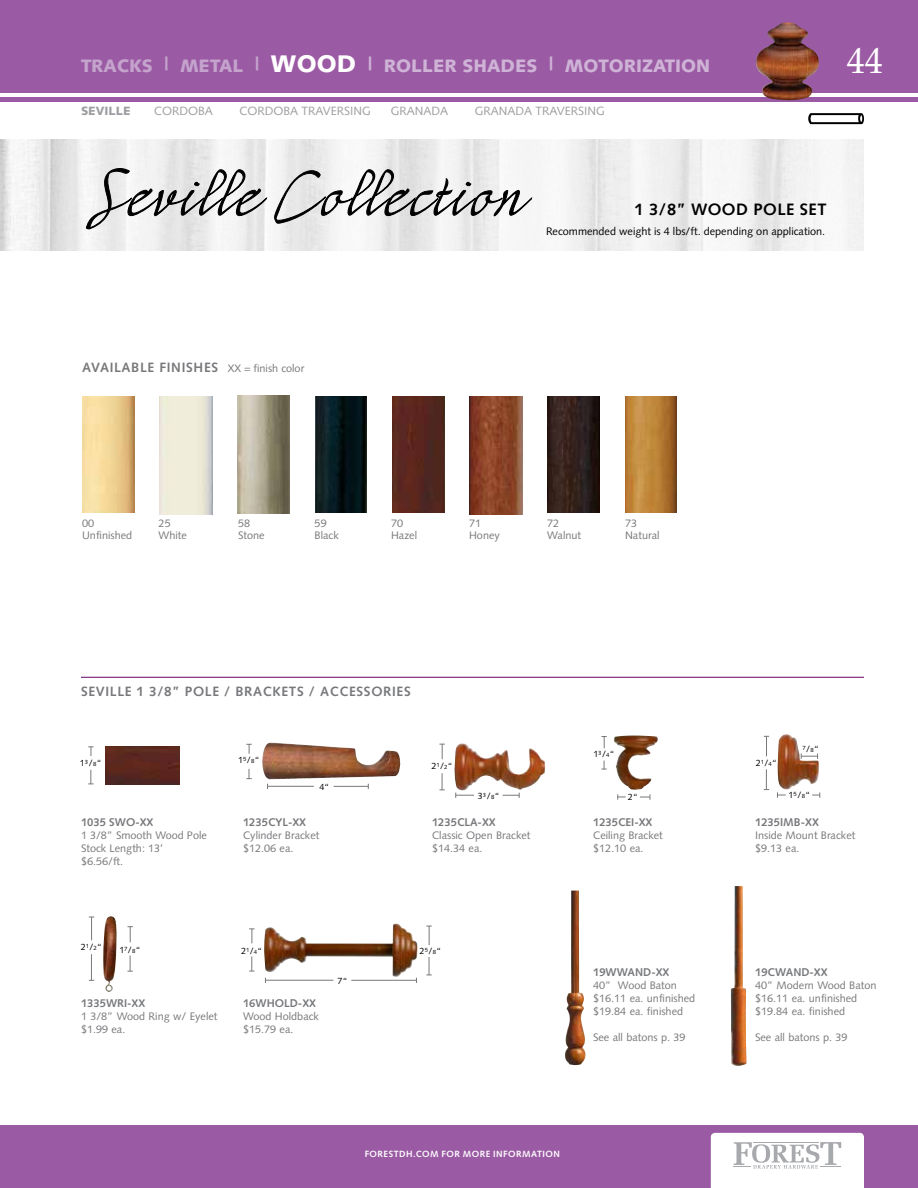
<style>
.page{position:relative;width:918px;height:1188px;background:#fff}
.page>*{position:absolute;margin:0;border:0;box-sizing:border-box;transform-origin:0 0}
.t1{font:54px "Mayence Premium";letter-spacing:.025em;color:#000}
.t2{font:36px "Palatino";color:#fff}
.t3{font:900 18px "Syntax";color:#ceb3d6}
.t4{font:700 16.5px "Syntax";letter-spacing:.03em;color:#000}
.t5{font:700 13.5px "Syntax";letter-spacing:.05em;color:#77787b}
.t6{font:12px "Syntax";color:#9c9ea1}
.t7{font:900 12px "Syntax";color:#9c9ea1}
.t8{font:700 11.25px "Syntax";color:#77787b}
.t9{font:10.8px/13px "Syntax";color:#77787b}
.t10{font:10.8px "Syntax";color:#000}
.t11{font:9px "Syntax";color:#000}
.t12{font:700 9px "Syntax";letter-spacing:.055em;color:#fff}
.t13{font:6px "Syntax";color:#000}
.s1{color:#c4a3cd}
.s2{font-size:24px;color:#fff}
.s3{font-weight:400;font-size:10.8px}
.s4{font-size:6px}
.s5{font-size:9px}
</style>
<div class="page">
<div style="left:0;top:0;width:918px;height:93px;background:#9b5ba4"></div>
<hr style="left:0;top:97px;width:918px;height:4px;background:#9b5ba4">
<div style="left:0;top:1125px;width:918px;height:63px;background:#9b5ba4"></div>
<svg style="left:711px;top:1133px;width:153px;height:55px;background:#f3f3f4"></svg>
<img style="left:756px;top:22px;width:63px;height:79px">
<img style="left:0;top:139px;width:864px;height:112px">
<img style="left:160px;top:396px;width:52px;height:118px">
<img style="left:315px;top:396px;width:52px;height:116px">
<img style="left:82px;top:396px;width:53px;height:116px">
<img style="left:470px;top:396px;width:52px;height:118px">
<img style="left:625px;top:396px;width:52px;height:116px">
<img style="left:392px;top:396px;width:53px;height:116px">
<img style="left:547px;top:396px;width:53px;height:117px">
<img style="left:731px;top:886px;width:16px;height:180px">
<img style="left:565px;top:891px;width:21px;height:175px">
<img style="left:777px;top:734px;width:42px;height:56px">
<svg style="left:812px;top:792px;width:8px;height:6px"></svg>
<svg style="left:777px;top:792px;width:9px;height:6px"></svg>
<svg style="left:764px;top:736px;width:5px;height:20px"></svg>
<svg style="left:764px;top:769px;width:5px;height:21px"></svg>
<svg style="left:801px;top:754px;width:17px;height:5px"></svg>
<img style="left:614px;top:736px;width:44px;height:54px">
<svg style="left:640px;top:794px;width:11px;height:6px"></svg>
<svg style="left:617px;top:794px;width:9px;height:6px"></svg>
<svg style="left:601px;top:736px;width:6px;height:12px"></svg>
<svg style="left:601px;top:761px;width:6px;height:9px"></svg>
<img style="left:454px;top:743px;width:91px;height:48px">
<svg style="left:503px;top:793px;width:17px;height:5px"></svg>
<svg style="left:455px;top:793px;width:19px;height:5px"></svg>
<svg style="left:439px;top:744px;width:6px;height:15px"></svg>
<svg style="left:439px;top:773px;width:6px;height:18px"></svg>
<img style="left:103px;top:916px;width:14px;height:76px">
<svg style="left:89px;top:917px;width:5px;height:23px"></svg>
<svg style="left:89px;top:954px;width:5px;height:27px"></svg>
<svg style="left:127px;top:926px;width:6px;height:16px"></svg>
<svg style="left:127px;top:955px;width:6px;height:17px"></svg>
<img style="left:264px;top:923px;width:154px;height:55px">
<hr style="left:351px;top:980px;width:65px;height:1px;background:#77787b">
<hr style="left:265px;top:980px;width:68px;height:1px;background:#77787b">
<svg style="left:249px;top:929px;width:6px;height:14px"></svg>
<svg style="left:249px;top:957px;width:6px;height:15px"></svg>
<svg style="left:426px;top:926px;width:6px;height:19px"></svg>
<svg style="left:426px;top:957px;width:6px;height:19px"></svg>
<svg style="left:88px;top:746px;width:6px;height:10px"></svg>
<svg style="left:88px;top:770px;width:6px;height:15px"></svg>
<img style="left:105px;top:746px;width:75px;height:39px">
<img style="left:238px;top:396px;width:51px;height:117px">
<hr style="left:334px;top:786px;width:34px;height:1px;background:#77787b">
<hr style="left:268px;top:786px;width:46px;height:1px;background:#77787b">
<svg style="left:246px;top:744px;width:6px;height:10px"></svg>
<svg style="left:246px;top:769px;width:6px;height:10px"></svg>
<img style="left:262px;top:743px;width:138px;height:36px">
<svg style="left:86px;top:168px;width:181px;height:62px"></svg>
<svg style="left:274px;top:169px;width:258px;height:55px"></svg>
<svg style="left:808px;top:113px;width:56px;height:11px"></svg>
<hr style="left:81px;top:677px;width:783px;height:1px;background:#650360">
<h3 class="t3" style="left:81px;top:55px;width:631px"><span class="s1">TRACKS | METAL |</span> <span class="s2">WOOD</span> | ROLLER SHADES | MOTORIZATION</h3>
<p class="t7" style="left:81px;top:103px;width:51px">SEVILLE</p>
<p class="t6" style="left:154px;top:103px;width:60px">CORDOBA</p>
<p class="t6" style="left:239px;top:103px;width:133px">CORDOBA TRAVERSING</p>
<p class="t6" style="left:391px;top:103px;width:59px">GRANADA</p>
<p class="t6" style="left:475px;top:103px;width:132px">GRANADA TRAVERSING</p>
<h2 class="t2" style="left:847px;top:30px;width:37px">44</h2>
<h1 class="t1" style="left:94px;top:165px;width:429px">Seville Collection</h1>
<h3 class="t4" style="left:635px;top:200px;width:194px">1 3/8” WOOD POLE SET</h3>
<p class="t10" style="left:546px;top:225px;width:281px">Recommended weight is 4 lbs/ft. depending on application.</p>
<p class="t5" style="left:82px;top:359px;width:224px">AVAILABLE FINISHES <span class="s3">XX = finish color</span></p>
<p class="t9" style="left:82px;top:516px;width:14px">00</p>
<p class="t9" style="left:159px;top:516px;width:14px">25</p>
<p class="t9" style="left:238px;top:516px;width:14px">58</p>
<p class="t9" style="left:315px;top:516px;width:14px">59</p>
<p class="t9" style="left:391px;top:516px;width:14px">70</p>
<p class="t9" style="left:469px;top:516px;width:14px">71</p>
<p class="t9" style="left:547px;top:516px;width:14px">72</p>
<p class="t9" style="left:625px;top:516px;width:14px">73</p>
<p class="t9" style="left:82px;top:528px;width:52px">Unfinished</p>
<p class="t9" style="left:159px;top:528px;width:30px">White</p>
<p class="t9" style="left:238px;top:528px;width:28px">Stone</p>
<p class="t9" style="left:315px;top:528px;width:26px">Black</p>
<p class="t9" style="left:391px;top:528px;width:27px">Hazel</p>
<p class="t9" style="left:469px;top:528px;width:32px">Honey</p>
<p class="t9" style="left:547px;top:528px;width:36px">Walnut</p>
<p class="t9" style="left:625px;top:528px;width:36px">Natural</p>
<p class="t5" style="left:81px;top:683px;width:331px">SEVILLE 1 3/8” POLE / BRACKETS / ACCESSORIES</p>
<p class="t11" style="left:80px;top:758px;width:23px">1<sup>3</sup>/<span class="s4">8</span>“</p>
<p class="t11" style="left:238px;top:755px;width:23px">1<sup>5</sup>/<span class="s4">8</span>“</p>
<p class="t11" style="left:320px;top:781px;width:11px">4“</p>
<p class="t11" style="left:431px;top:761px;width:23px">2<sup>1</sup>/<span class="s4">2</span>“</p>
<p class="t11" style="left:478px;top:790px;width:23px">3<sup>3</sup>/<span class="s4">8</span>“</p>
<p class="t11" style="left:593px;top:749px;width:23px">1<sup>3</sup>/<span class="s4">4</span>“</p>
<p class="t11" style="left:628px;top:792px;width:11px">2“</p>
<p class="t11" style="left:756px;top:758px;width:22px">2<sup>1</sup>/<span class="s4">4</span>“</p>
<p class="t13" style="left:803px;top:746px;width:18px">7<span class="s5">/</span>8<span class="s5">“</span></p>
<p class="t11" style="left:789px;top:790px;width:23px">1<sup>5</sup>/<span class="s4">8</span>“</p>
<p class="t8" style="left:81px;top:815px;width:74px">1035 SWO-XX</p>
<p class="t9" style="left:81px;top:829px;width:127px">1 3/8” Smooth Wood Pole<br>Stock Length: 13’ $6.56/ft.</p>
<p class="t8" style="left:243px;top:816px;width:65px">1235CYL-XX</p>
<p class="t9" style="left:243px;top:829px;width:78px">Cylinder Bracket $12.06 ea.</p>
<p class="t11" style="left:81px;top:941px;width:23px">2<sup>1</sup>/<span class="s4">2</span>“</p>
<p class="t11" style="left:119px;top:944px;width:23px">1<sup>7</sup>/<span class="s4">8</span>“</p>
<p class="t11" style="left:241px;top:945px;width:22px">2<sup>1</sup>/<span class="s4">4</span>“</p>
<p class="t8" style="left:81px;top:997px;width:66px">1335WRI-XX</p>
<p class="t9" style="left:81px;top:1010px;width:138px">1 3/8” Wood Ring w/ Eyelet $1.99 ea.</p>
<p class="t8" style="left:243px;top:997px;width:75px">16WHOLD-XX</p>
<p class="t9" style="left:243px;top:1010px;width:78px">Wood Holdback $15.79 ea.</p>
<p class="t11" style="left:338px;top:975px;width:12px">7“</p>
<p class="t8" style="left:432px;top:816px;width:65px">1235CLA-XX</p>
<p class="t9" style="left:432px;top:829px;width:100px">Classic Open Bracket $14.34 ea.</p>
<p class="t11" style="left:420px;top:946px;width:23px">2<sup>5</sup>/<span class="s4">8</span>“</p>
<p class="t8" style="left:593px;top:816px;width:61px">1235CEI-XX</p>
<p class="t9" style="left:593px;top:829px;width:71px">Ceiling Bracket $12.10 ea.</p>
<p class="t8" style="left:593px;top:965px;width:78px">19WWAND-XX</p>
<p class="t9" style="left:593px;top:979px;width:104px">40” Wood Baton $16.11 ea. unfinished $19.84 ea. finished</p>
<p class="t9" style="left:593px;top:1031px;width:94px">See all batons p. 39</p>
<p class="t12" style="left:365px;top:1149px;width:197px">FORESTDH.COM FOR MORE INFORMATION</p>
<p class="t8" style="left:755px;top:816px;width:65px">1235IMB-XX</p>
<p class="t9" style="left:755px;top:829px;width:102px">Inside Mount Bracket $9.13 ea.</p>
<p class="t8" style="left:755px;top:965px;width:74px">19CWAND-XX</p>
<p class="t9" style="left:755px;top:979px;width:123px">40” Modern Wood Baton $16.11 ea. unfinished $19.84 ea. finished</p>
<p class="t9" style="left:755px;top:1031px;width:94px">See all batons p. 39</p>
</div>
